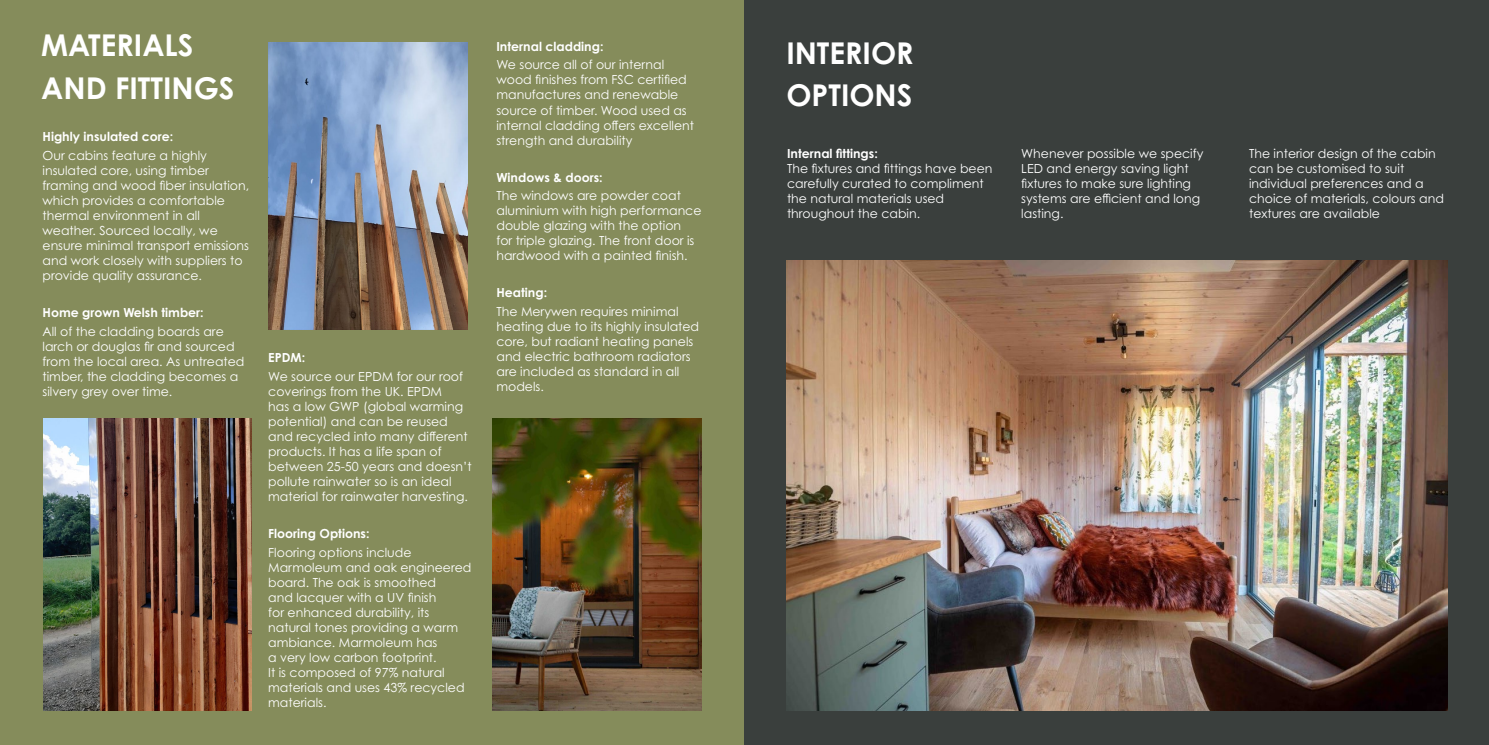
<style>
.page{position:relative;width:1489px;height:745px;background:#fff}
.page>*{position:absolute;margin:0;border:0;box-sizing:border-box;transform-origin:0 0}
.t1{font:700 30px/42.5px "Century Gothic Pro";color:#fff}
.t2{font:12.5px/15px "Century Gothic Pro";color:#fff}
.t3{font:700 12.5px "Century Gothic Pro";color:#fff}
</style>
<div class="page">
<div style="left:0;top:0;width:744px;height:744px;background:#858c5b"></div>
<img style="left:268px;top:43px;width:200px;height:286px">
<img style="left:43px;top:418px;width:208px;height:291px">
<img style="left:493px;top:418px;width:209px;height:292px">
<div style="left:744px;top:0;width:744px;height:744px;background:#3a3f3d"></div>
<img style="left:786px;top:260px;width:660px;height:449px">
<p class="t1" style="left:41px;top:23px;width:195px">MATERIALS<br>AND FITTINGS</p>
<p class="t3" style="left:43px;top:129px;width:132px">Highly insulated core:</p>
<p class="t2" style="left:43px;top:147px;width:208px">Our cabins feature a highly insulated core, using timber framing and wood fiber insulation, which provides a comfortable thermal environment in all weather. Sourced locally, we ensure minimal transport emissions and work closely with suppliers to provide quality assurance.</p>
<p class="t3" style="left:43px;top:304px;width:163px">Home grown Welsh timber:</p>
<p class="t2" style="left:43px;top:323px;width:203px">All of the cladding boards are larch or douglas fir and sourced from the local area. As untreated timber, the cladding becomes a silvery grey over time.</p>
<p class="t3" style="left:268px;top:349px;width:39px">EPDM:</p>
<p class="t2" style="left:268px;top:368px;width:205px">We source our EPDM for our roof coverings from the UK. EPDM<br>has a low GWP (global warming potential) and can be reused and recycled into many different products. It has a life span of between 25-50 years and doesn’t pollute rainwater so is an ideal material for rainwater harvesting.</p>
<p class="t3" style="left:268px;top:525px;width:103px">Flooring Options:</p>
<p class="t2" style="left:268px;top:544px;width:205px">Flooring options include<br>Marmoleum and oak engineered board. The oak is smoothed<br>and lacquer with a UV finish<br>for enhanced durability, its natural tones providing a warm ambiance. Marmoleum has<br>a very low carbon footprint.<br>It is composed of 97% natural materials and uses 43% recycled materials.</p>
<p class="t3" style="left:496px;top:39px;width:109px">Internal cladding:</p>
<p class="t2" style="left:496px;top:57px;width:199px">We source all of our internal wood finishes from FSC certified manufactures and renewable source of timber. Wood used as internal cladding offers excellent strength and durability</p>
<p class="t3" style="left:496px;top:169px;width:108px">Windows &amp; doors:</p>
<p class="t2" style="left:496px;top:188px;width:206px">The windows are powder coat aluminium with high performance double glazing with the option<br>for triple glazing. The front door is hardwood with a painted finish.</p>
<p class="t3" style="left:496px;top:285px;width:52px">Heating:</p>
<p class="t2" style="left:496px;top:304px;width:204px">The Merywen requires minimal heating due to its highly insulated core, but radiant heating panels and electric bathroom radiators are included as standard in all models.</p>
<p class="t1" style="left:786px;top:31px;width:129px">INTERIOR<br>OPTIONS</p>
<p class="t3" style="left:787px;top:146px;width:92px">Internal fittings:</p>
<p class="t2" style="left:787px;top:161px;width:207px">The fixtures and fittings have been carefully curated to compliment the natural materials used throughout the cabin.</p>
<p class="t2" style="left:1021px;top:146px;width:183px">Whenever possible we specify<br>LED and energy saving light fixtures to make sure lighting systems are efficient and long lasting.</p>
<p class="t2" style="left:1248px;top:146px;width:196px">The interior design of the cabin can be customised to suit individual preferences and a choice of materials, colours and textures are available</p>
</div>
